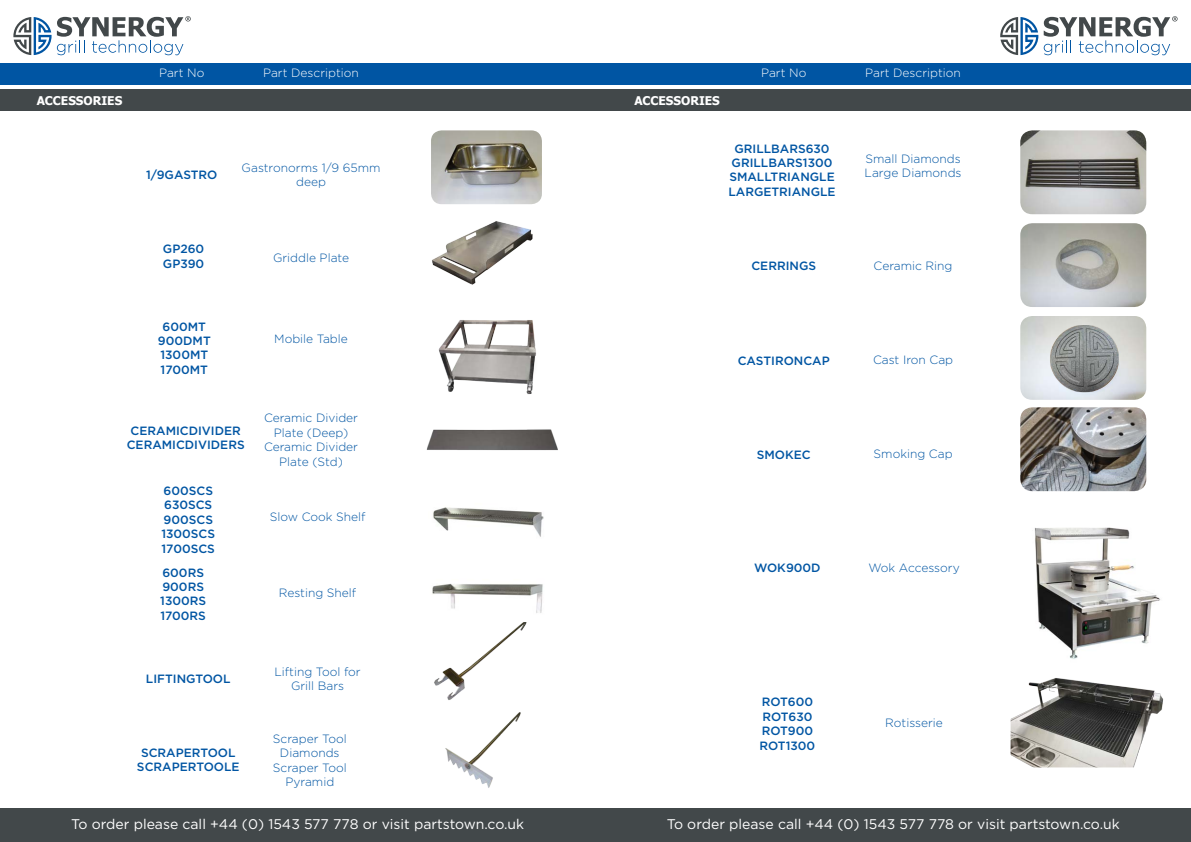
<style>
.page{position:relative;width:1191px;height:842px;background:#fff}
.page>*{position:absolute;margin:0;border:0;box-sizing:border-box;transform-origin:0 0}
.t1{font:14px "Gotham";color:#fff}
.t2{font:500 12px/14.4px "Gotham";color:#0055a3}
.t3{font:300 12px/14.4px "Gotham";color:#0055a3;text-align:center}
.t4{font:300 12px "Gotham";color:#fff}
.t5{font:700 12px "Tahoma";color:#fff}
</style>
<div class="page">
<div style="left:0;top:63px;width:1191px;height:22px;background:#0055a3"></div>
<img style="left:431px;top:130px;width:111px;height:74px">
<img style="left:432px;top:221px;width:101px;height:64px">
<img style="left:438px;top:320px;width:98px;height:74px">
<div style="left:0;top:89px;width:595px;height:22px;background:#42484a"></div>
<div style="left:595px;top:89px;width:596px;height:22px;background:#42484a"></div>
<div style="left:0;top:808px;width:1191px;height:34px;background:#42484a"></div>
<img style="left:433px;top:507px;width:111px;height:30px">
<img style="left:432px;top:583px;width:111px;height:30px">
<img style="left:434px;top:622px;width:93px;height:78px">
<img style="left:445px;top:712px;width:76px;height:76px">
<img style="left:1020px;top:130px;width:126px;height:84px">
<img style="left:1020px;top:223px;width:126px;height:84px">
<img style="left:1020px;top:316px;width:126px;height:84px">
<svg style="left:13px;top:16px;width:178px;height:39px"></svg>
<svg style="left:1000px;top:16px;width:177px;height:39px"></svg>
<img style="left:1020px;top:407px;width:126px;height:84px">
<img style="left:1037px;top:295px;width:97px;height:128px">
<img style="left:1034px;top:527px;width:127px;height:132px">
<img style="left:1010px;top:678px;width:154px;height:89px">
<img style="left:426px;top:429px;width:132px;height:22px">
<p class="t4" style="left:159px;top:65px;width:47px">Part No</p>
<p class="t4" style="left:263px;top:65px;width:97px">Part Description</p>
<p class="t4" style="left:761px;top:65px;width:47px">Part No</p>
<p class="t4" style="left:865px;top:65px;width:97px">Part Description</p>
<p class="t5" style="left:37px;top:92px;width:87px">ACCESSORIES</p>
<p class="t5" style="left:634px;top:92px;width:87px">ACCESSORIES</p>
<p class="t2" style="left:146px;top:167px;width:73px">1/9GASTRO</p>
<p class="t3" style="left:242px;top:160px;width:140px">Gastronorms 1/9 65mm deep</p>
<p class="t2" style="left:728px;top:141px;width:109px;text-align:center">GRILLBARS630<br>GRILLBARS1300<br>SMALLTRIANGLE<br>LARGETRIANGLE</p>
<p class="t3" style="left:864px;top:151px;width:98px;text-align:left">Small Diamonds<br>Large Diamonds</p>
<p class="t2" style="left:163px;top:242px;width:43px">GP260<br>GP390</p>
<p class="t3" style="left:273px;top:251px;width:78px">Griddle Plate</p>
<p class="t2" style="left:751px;top:259px;width:66px">CERRINGS</p>
<p class="t3" style="left:873px;top:258px;width:80px">Ceramic Ring</p>
<p class="t2" style="left:158px;top:319px;width:54px;text-align:center">600MT<br>900DMT<br>1300MT<br>1700MT</p>
<p class="t2" style="left:127px;top:423px;width:119px;text-align:center">CERAMICDIVIDER<br>CERAMICDIVIDERS</p>
<p class="t2" style="left:161px;top:483px;width:55px">600SCS<br>630SCS<br>900SCS<br>1300SCS<br>1700SCS</p>
<p class="t2" style="left:160px;top:565px;width:47px">600RS<br>900RS<br>1300RS<br>1700RS</p>
<p class="t3" style="left:274px;top:332px;width:75px">Mobile Table</p>
<p class="t3" style="left:264px;top:411px;width:96px">Ceramic Divider<br>Plate (Deep)<br>Ceramic Divider<br>Plate (Std)</p>
<p class="t3" style="left:270px;top:510px;width:97px">Slow Cook Shelf</p>
<p class="t3" style="left:279px;top:585px;width:79px">Resting Shelf</p>
<p class="t2" style="left:146px;top:671px;width:86px">LIFTINGTOOL</p>
<p class="t3" style="left:274px;top:664px;width:88px">Lifting Tool for<br>Grill Bars</p>
<p class="t2" style="left:137px;top:745px;width:104px;text-align:center">SCRAPERTOOL<br>SCRAPERTOOLE</p>
<p class="t3" style="left:273px;top:731px;width:75px">Scraper Tool<br>Diamonds<br>Scraper Tool<br>Pyramid</p>
<p class="t2" style="left:738px;top:354px;width:93px">CASTIRONCAP</p>
<p class="t2" style="left:757px;top:447px;width:55px">SMOKEC</p>
<p class="t3" style="left:873px;top:353px;width:82px">Cast Iron Cap</p>
<p class="t3" style="left:873px;top:446px;width:81px">Smoking Cap</p>
<p class="t2" style="left:754px;top:560px;width:68px">WOK900D</p>
<p class="t3" style="left:868px;top:560px;width:93px">Wok Accessory</p>
<p class="t2" style="left:759px;top:695px;width:57px">ROT600<br>ROT630<br>ROT900<br>ROT1300</p>
<p class="t3" style="left:885px;top:715px;width:59px">Rotisserie</p>
<p class="t1" style="left:71px;top:815px;width:454px">To order please call +44 (0) 1543 577 778 or visit partstown.co.uk</p>
<p class="t1" style="left:667px;top:815px;width:454px">To order please call +44 (0) 1543 577 778 or visit partstown.co.uk</p>
</div>
